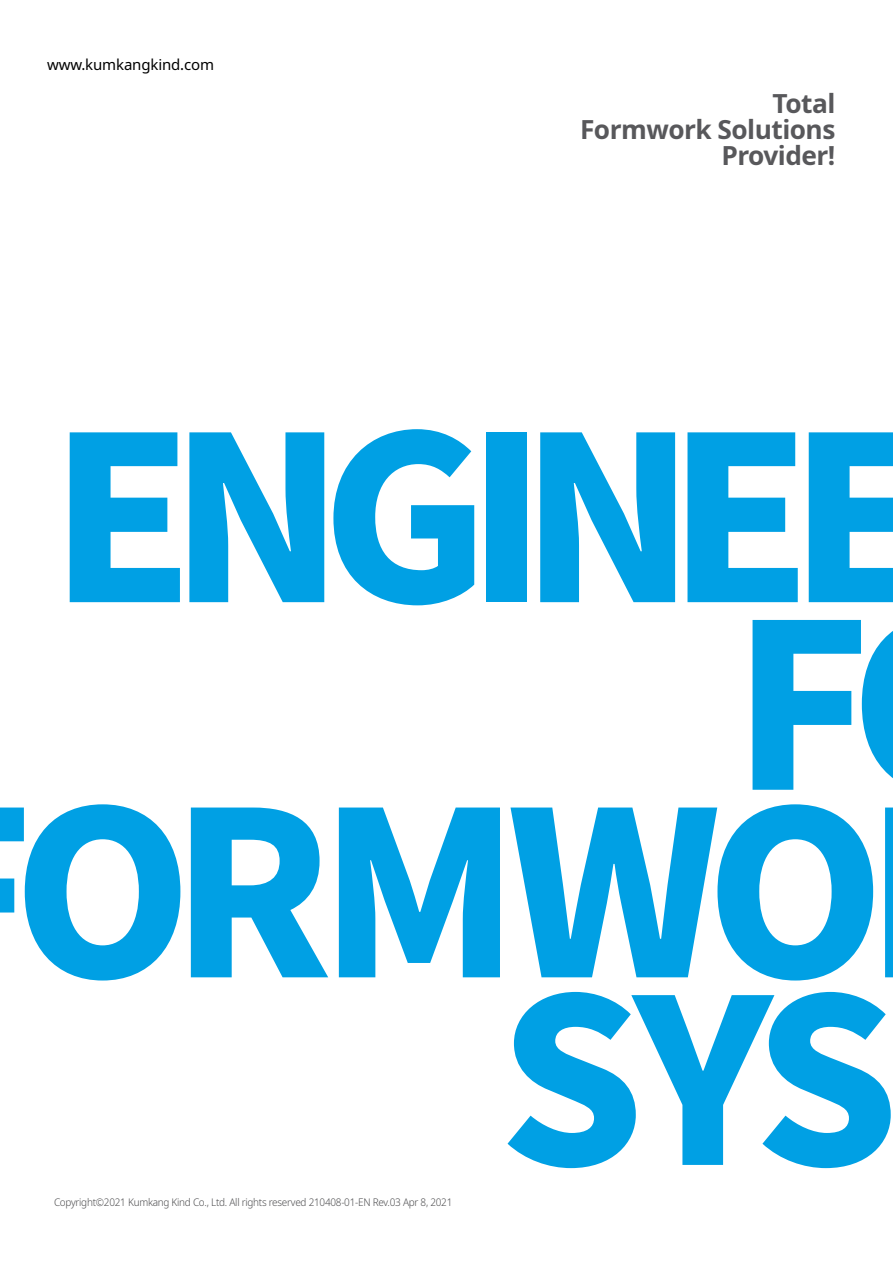
<style>
.page{position:relative;width:893px;height:1263px;background:#fff}
.page>*{position:absolute;margin:0;border:0;box-sizing:border-box;transform-origin:0 0}
.t1{font:700 26.25px/26.2px "Noto Sans";letter-spacing:-.02em;color:#58585b;text-align:right}
.t2{font:15px "Noto Sans";letter-spacing:-.01em;color:#000}
.t3{font:300 10.5px "Noto Sans";letter-spacing:-.025em;color:#4c4c4e;scale:.95 1}
</style>
<div class="page">
<svg style="left:70px;top:432px;width:110px;height:170px"></svg>
<svg style="left:189px;top:432px;width:135px;height:170px"></svg>
<svg style="left:333px;top:429px;width:141px;height:176px"></svg>
<div style="left:486px;top:432px;width:41px;height:170px;background:#00a0e4"></div>
<svg style="left:540px;top:432px;width:135px;height:170px"></svg>
<svg style="left:687px;top:432px;width:111px;height:170px"></svg>
<svg style="left:809px;top:432px;width:84px;height:170px"></svg>
<svg style="left:752px;top:619px;width:141px;height:171px"></svg>
<svg style="left:0;top:804px;width:180px;height:176px"></svg>
<svg style="left:191px;top:807px;width:137px;height:170px"></svg>
<svg style="left:339px;top:807px;width:161px;height:170px"></svg>
<svg style="left:510px;top:804px;width:363px;height:176px"></svg>
<svg style="left:885px;top:807px;width:8px;height:170px"></svg>
<svg style="left:508px;top:992px;width:383px;height:176px"></svg>
<h2 class="t2" style="left:47px;top:54px;width:169px">www.kumkangkind.com</h2>
<h1 class="t1" style="left:580px;top:91px;width:257px">Total<br>Formwork Solutions<br>Provider!</h1>
<p class="t3" style="left:54px;top:1195px;width:421px">Copyright©2021 Kumkang Kind Co., Ltd. All rights reserved 210408-01-EN Rev.03 Apr 8, 2021</p>
</div>
